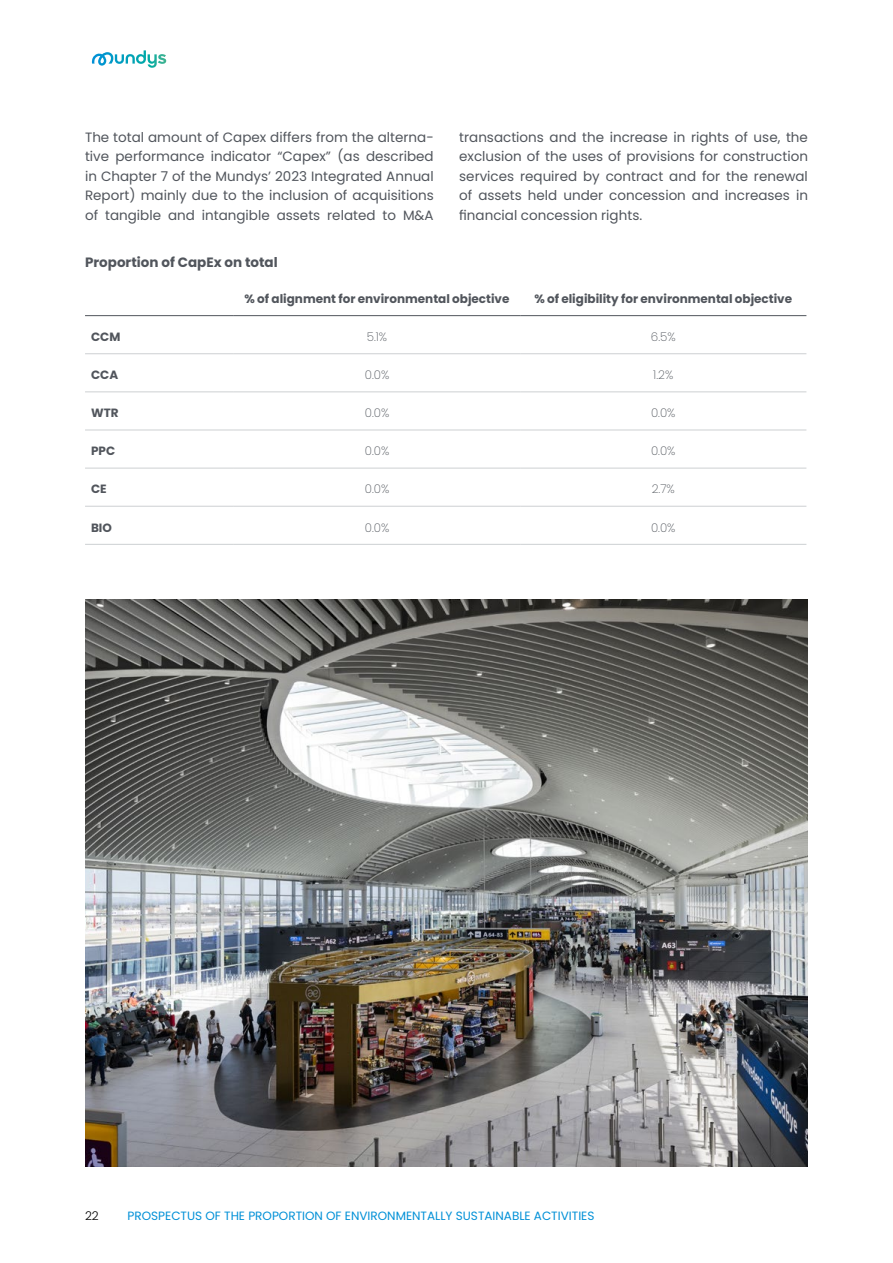
<style>
.page{position:relative;width:893px;height:1263px;background:#fff}
.page>*{position:absolute;margin:0;border:0;box-sizing:border-box;transform-origin:0 0}
.t1{font:13.5px/19.5px "Poppins";color:#51555c;text-align:justify}
.t2{font:700 13.5px "Poppins";color:#51555c}
.t3{font:700 12px "Poppins";color:#51555c}
.t4{font:12px "Poppins";color:#0090d7}
.t5{font:200 12px "Poppins";color:#51555c}
.t6{font:300 12px "Poppins";color:#000}
</style>
<div class="page">
<img style="left:85px;top:600px;width:723px;height:567px">
<hr style="left:85px;top:353px;width:149px;height:1px;background:#cdd0d2">
<hr style="left:234px;top:353px;width:286px;height:1px;background:#cdd0d2">
<hr style="left:520px;top:353px;width:286px;height:1px;background:#cdd0d2">
<hr style="left:85px;top:391px;width:149px;height:1px;background:#cdd0d2">
<hr style="left:234px;top:391px;width:286px;height:1px;background:#cdd0d2">
<hr style="left:520px;top:391px;width:286px;height:1px;background:#cdd0d2">
<hr style="left:85px;top:430px;width:149px;height:1px;background:#cdd0d2">
<hr style="left:234px;top:430px;width:286px;height:1px;background:#cdd0d2">
<hr style="left:520px;top:430px;width:286px;height:1px;background:#cdd0d2">
<hr style="left:85px;top:468px;width:149px;height:1px;background:#cdd0d2">
<hr style="left:234px;top:468px;width:286px;height:1px;background:#cdd0d2">
<hr style="left:520px;top:468px;width:286px;height:1px;background:#cdd0d2">
<hr style="left:85px;top:506px;width:149px;height:1px;background:#cdd0d2">
<hr style="left:234px;top:506px;width:286px;height:1px;background:#cdd0d2">
<hr style="left:520px;top:506px;width:286px;height:1px;background:#cdd0d2">
<hr style="left:85px;top:544px;width:149px;height:1px;background:#cdd0d2">
<hr style="left:234px;top:544px;width:286px;height:1px;background:#cdd0d2">
<hr style="left:520px;top:544px;width:286px;height:1px;background:#cdd0d2">
<hr style="left:85px;top:315px;width:149px;height:1px;background:#51555c">
<hr style="left:234px;top:315px;width:286px;height:1px;background:#51555c">
<hr style="left:520px;top:315px;width:286px;height:1px;background:#51555c">
<svg style="left:92px;top:50px;width:74px;height:18px"></svg>
<p class="t1" style="left:85px;top:127px;width:350px">The total amount of Capex differs from the alterna&shy;tive performance indicator “Capex” (as described in Chapter 7 of the Mundys’ 2023 Integrated Annual Report) mainly due to the inclusion of acquisitions of tangible and intangible assets related to M&amp;A</p>
<p class="t1" style="left:459px;top:127px;width:350px">transactions and the increase in rights of use, the exclusion of the uses of provisions for construction services required by contract and for the renewal of assets held under concession and increases in financial concession rights.</p>
<p class="t2" style="left:85px;top:255px;width:194px">Proportion of CapEx on total</p>
<p class="t3" style="left:245px;top:292px;width:266px">% of alignment for environmental objective</p>
<p class="t3" style="left:534px;top:292px;width:259px">% of eligibility for environmental objective</p>
<p class="t3" style="left:91px;top:330px;width:31px">CCM</p>
<p class="t5" style="left:367px;top:330px;width:22px">5.1%</p>
<p class="t5" style="left:651px;top:330px;width:26px">6.5%</p>
<p class="t3" style="left:91px;top:368px;width:29px">CCA</p>
<p class="t5" style="left:365px;top:368px;width:26px">0.0%</p>
<p class="t5" style="left:653px;top:368px;width:21px">1.2%</p>
<p class="t3" style="left:91px;top:406px;width:29px">WTR</p>
<p class="t5" style="left:365px;top:406px;width:26px">0.0%</p>
<p class="t5" style="left:651px;top:406px;width:26px">0.0%</p>
<p class="t3" style="left:91px;top:444px;width:26px">PPC</p>
<p class="t5" style="left:365px;top:444px;width:26px">0.0%</p>
<p class="t5" style="left:651px;top:444px;width:26px">0.0%</p>
<p class="t3" style="left:91px;top:482px;width:17px">CE</p>
<p class="t5" style="left:365px;top:482px;width:26px">0.0%</p>
<p class="t5" style="left:652px;top:482px;width:25px">2.7%</p>
<p class="t3" style="left:91px;top:520px;width:22px">BIO</p>
<p class="t5" style="left:365px;top:520px;width:26px">0.0%</p>
<p class="t5" style="left:651px;top:520px;width:26px">0.0%</p>
<p class="t6" style="left:85px;top:1209px;width:15px">22</p>
<p class="t4" style="left:128px;top:1209px;width:468px">PROSPECTUS OF THE PROPORTION OF ENVIRONMENTALLY SUSTAINABLE ACTIVITIES</p>
</div>
